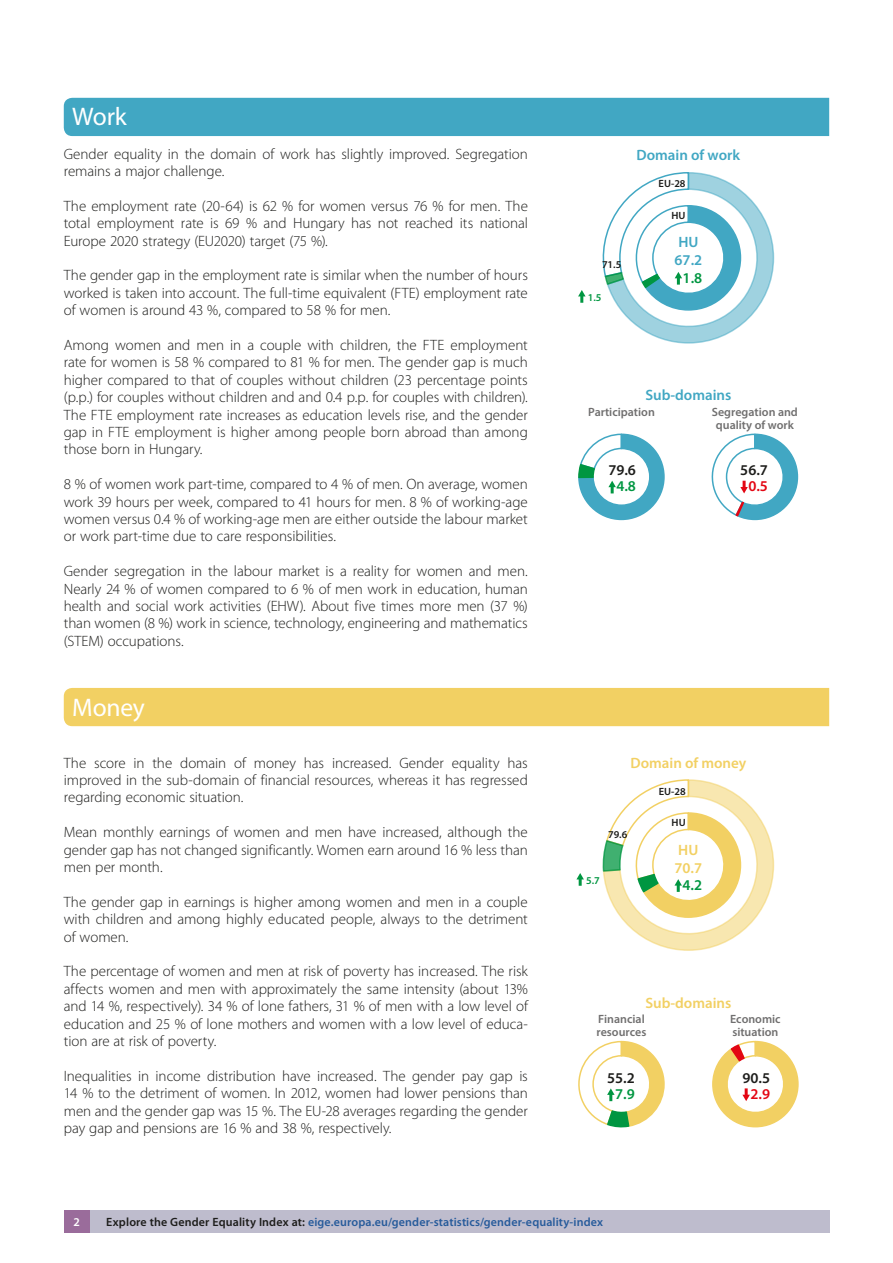
<style>
.page{position:relative;width:893px;height:1263px;background:#fff}
.page>*{position:absolute;margin:0;border:0;box-sizing:border-box;transform-origin:0 0}
.title_2_nn_M{font:25.5px "Myriad Pro";letter-spacing:-.005em;color:#fff}
.title_2_nn_W{font:25.5px "Myriad Pro";color:#fff}
.body{font:300 15px/17.4px "Myriad Pro";letter-spacing:-.005em;color:#1d1d1b;text-align:justify}
.t1{font:600 15px "Myriad Pro";color:#f2d063}
.t2{font:600 15px/17.9px "Myriad Pro";color:#41a7c3}
.t3{font:600 15px/16.8px "Myriad Pro";color:#1d1d1b;text-align:center}
.t4{font:600 15px "Myriad Pro";color:#009641}
.t5{font:600 15px "Myriad Pro";color:#e30613}
.t6{font:600 12px "Myriad Pro";letter-spacing:.01em;color:#275b9b}
.t7{font:600 12px/13.5px "Myriad Pro";color:#706f6f}
.t8{font:600 12px "Myriad Pro";color:#fff}
.t9{font:600 10.5px "Myriad Pro";color:#1d1d1b}
.t10{font:600 10.5px "Myriad Pro";color:#009641}
.s1{color:#009641}
.s2{color:#e30613}
.s3{color:#1d1d1b}
</style>
<div class="page">
<div style="left:66px;top:1210px;width:763px;height:22px;background:#bebccd"></div>
<div style="left:64px;top:1210px;width:25px;height:22px;background:#9a6c9b"></div>
<div style="left:64px;top:98px;width:765px;height:38px;background:#41a7c3"></div>
<div style="left:64px;top:688px;width:765px;height:38px;background:#f2d063"></div>
<svg style="left:578px;top:433px;width:87px;height:87px"></svg>
<svg style="left:711px;top:433px;width:88px;height:87px"></svg>
<svg style="left:578px;top:290px;width:8px;height:13px"></svg>
<svg style="left:602px;top:172px;width:172px;height:172px"></svg>
<svg style="left:578px;top:1040px;width:87px;height:87px"></svg>
<svg style="left:712px;top:1040px;width:87px;height:87px"></svg>
<svg style="left:576px;top:873px;width:8px;height:13px"></svg>
<svg style="left:603px;top:779px;width:171px;height:172px"></svg>
<p class="title_2_nn_W" style="left:72px;top:101px;width:56px">Work</p>
<p class="body" style="left:64px;top:145px;width:466px">Gender equality in the domain of work has slightly improved. Segregation remains a major challenge.</p>
<p class="body" style="left:64px;top:197px;width:466px">The employment rate (20-64) is 62 % for women versus 76 % for men. The total employment rate is 69 % and Hungary has not reached its national Europe 2020 strategy (EU2020) target (75 %).</p>
<p class="body" style="left:64px;top:267px;width:466px">The gender gap in the employment rate is similar when the number of hours worked is taken into account. The full-time equivalent (FTE) employment rate of women is around 43 %, compared to 58 % for men.</p>
<p class="body" style="left:64px;top:336px;width:466px">Among women and men in a couple with children, the FTE employment rate for women is 58 % compared to 81 % for men. The gender gap is much higher compared to that of couples without children (23 percentage points (p.p.) for couples without children and and 0.4 p.p. for couples with children).<br>The FTE employment rate increases as education levels rise, and the gender gap in FTE employment is higher among people born abroad than among those born in Hungary.</p>
<p class="body" style="left:64px;top:476px;width:465px">8 % of women work part-time, compared to 4 % of men. On average, women work 39 hours per week, compared to 41 hours for men. 8 % of working-age women versus 0.4 % of working-age men are either outside the labour market or work part-time due to care responsibilities.</p>
<p class="body" style="left:64px;top:563px;width:466px">Gender segregation in the labour market is a reality for women and men.<br>Nearly 24 % of women compared to 6 % of men work in education, human health and social work activities (EHW). About five times more men (37 %) than women (8 %) work in science, technology, engineering and mathematics (STEM) occupations.</p>
<p class="title_2_nn_M" style="left:72px;top:691px;width:74px">Money</p>
<p class="body" style="left:64px;top:754px;width:466px">The score in the domain of money has increased. Gender equality has improved in the sub-domain of financial resources, whereas it has regressed regarding economic situation.</p>
<p class="body" style="left:64px;top:824px;width:466px">Mean monthly earnings of women and men have increased, although the gender gap has not changed significantly. Women earn around 16 % less than men per month.</p>
<p class="body" style="left:64px;top:893px;width:466px">The gender gap in earnings is higher among women and men in a couple with children and among highly educated people, always to the detriment of women.</p>
<p class="body" style="left:64px;top:963px;width:466px">The percentage of women and men at risk of poverty has increased. The risk affects women and men with approximately the same intensity (about 13% and 14 %, respectively). 34 % of lone fathers, 31 % of men with a low level of education and 25 % of lone mothers and women with a low level of educa&shy;tion are at risk of poverty.</p>
<p class="body" style="left:64px;top:1067px;width:466px">Inequalities in income distribution have increased. The gender pay gap is 14 % to the detriment of women. In 2012, women had lower pensions than men and the gender gap was 15 %. The EU-28 averages regarding the gender pay gap and pensions are 16 % and 38 %, respectively.</p>
<p class="t2" style="left:636px;top:146px;width:105px">Domain of work</p>
<p class="t9" style="left:659px;top:177px;width:28px">EU-28</p>
<p class="t9" style="left:602px;top:257px;width:21px">71.5</p>
<p class="t10" style="left:588px;top:291px;width:15px">1.5</p>
<p class="t9" style="left:672px;top:209px;width:16px">HU</p>
<p class="t2" style="left:675px;top:233px;width:29px">HU<br>67.2</p>
<p class="t4" style="left:683px;top:268px;width:21px">1.8</p>
<p class="t2" style="left:645px;top:386px;width:88px">Sub-domains</p>
<p class="t7" style="left:588px;top:404px;width:68px">Participation</p>
<p class="t7" style="left:712px;top:404px;width:88px;text-align:center">Segregation and quality of work</p>
<p class="t3" style="left:608px;top:461px;width:29px">79.6<br><span class="s1">4.8</span></p>
<p class="t3" style="left:740px;top:461px;width:29px">56.7<br><span class="s2">0.5</span></p>
<p class="t1" style="left:630px;top:753px;width:117px">Domain of money</p>
<p class="t9" style="left:659px;top:784px;width:28px">EU-28</p>
<p class="t9" style="left:608px;top:827px;width:21px">79.6</p>
<p class="t10" style="left:586px;top:873px;width:15px">5.7</p>
<p class="t9" style="left:672px;top:816px;width:16px">HU</p>
<p class="t1" style="left:678px;top:840px;width:22px">HU</p>
<p class="t4" style="left:682px;top:875px;width:21px">4.2</p>
<p class="t1" style="left:674px;top:858px;width:29px">70.7</p>
<p class="t1" style="left:645px;top:993px;width:88px">Sub-domains</p>
<p class="t7" style="left:596px;top:1012px;width:51px">Financial resources</p>
<p class="t7" style="left:730px;top:1012px;width:52px">Economic situation</p>
<p class="t3" style="left:607px;top:1069px;width:29px">55.2</p>
<p class="t4" style="left:615px;top:1084px;width:21px">7.9</p>
<p class="t3" style="left:742px;top:1069px;width:29px">90.5</p>
<p class="t5" style="left:750px;top:1084px;width:21px">2.9</p>
<p class="t8" style="left:73px;top:1215px;width:8px">2</p>
<p class="t6" style="left:106px;top:1215px;width:498px"><span class="s3">Explore the Gender Equality Index at:</span> eige.europa.eu/gender-statistics/gender-equality-index</p>
</div>
